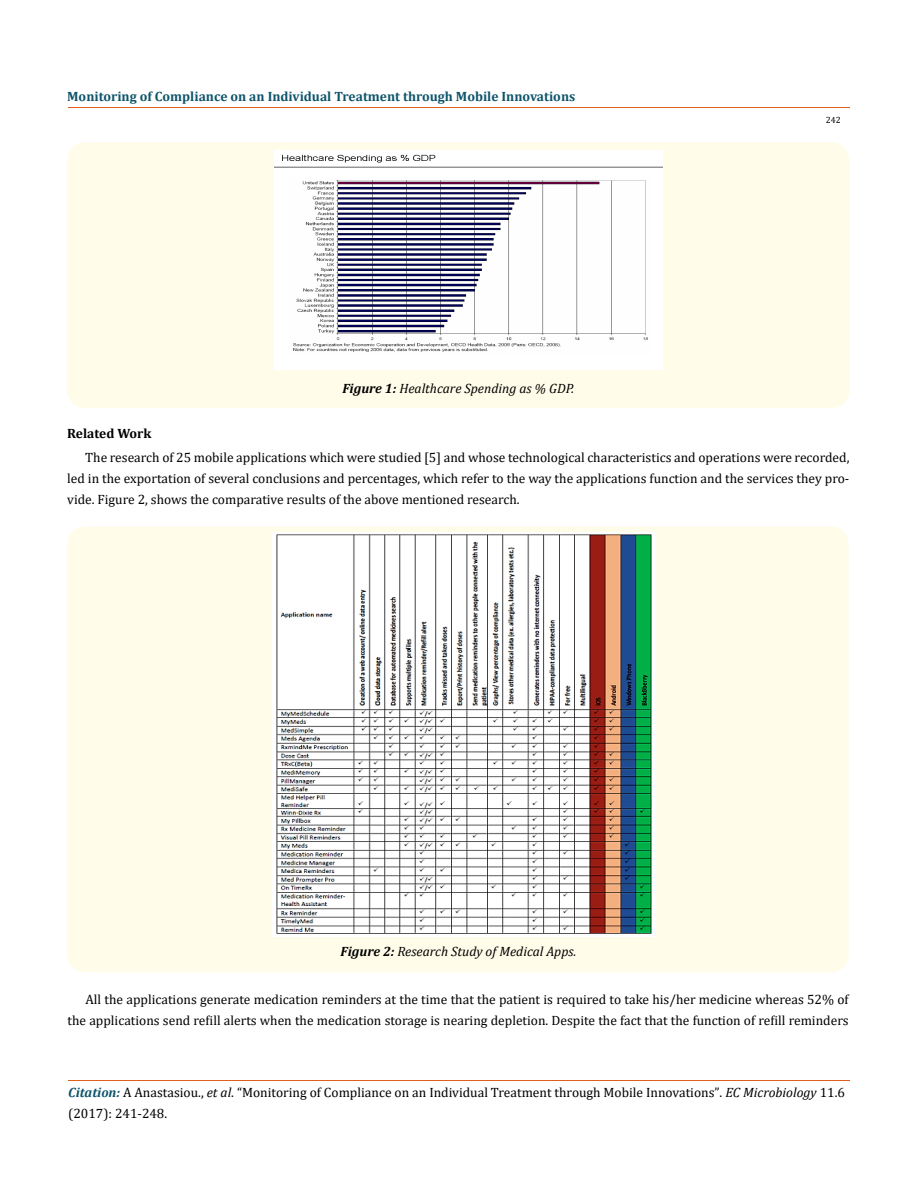
<style>
.page{position:relative;width:917px;height:1190px;background:#fff}
.page>*{position:absolute;margin:0;border:0;box-sizing:border-box;transform-origin:0 0}
.t1{font:13.5px/21px "Cambria";color:#000}
.t2{font:700 13.5px "Cambria";color:#0e546a}
.t3{font:italic 13.5px "Cambria";color:#000}
.t4{font:700 13.5px "Cambria";color:#000}
.t5{font:9px "Cambria";color:#000}
.s1{font-weight:700}
.s2{font-weight:700;font-style:italic;color:#0e546a}
.s3{font-style:italic}
.s4{font-size:13.35px}
</style>
<div class="page">
<hr style="left:68px;top:108px;width:781px;height:1px;background:#e05d1a">
<hr style="left:68px;top:1080px;width:781px;height:1px;background:#e05d1a">
<div style="left:67px;top:142px;width:782px;height:266px;background:#fffde9;border-radius:18px"></div>
<div style="left:67px;top:526px;width:781px;height:446px;background:#fffde9;border-radius:18px"></div>
<img style="left:275px;top:150px;width:387px;height:219px">
<img style="left:273px;top:532px;width:381px;height:404px">
<p class="t2" style="left:67px;top:86px;width:509px">Monitoring of Compliance on an Individual Treatment through Mobile Innovations</p>
<p class="t3" style="left:342px;top:378px;width:233px"><span class="s1">Figure 1:</span> Healthcare Spending as % GDP.</p>
<p class="t5" style="left:825px;top:115px;width:16px">242</p>
<p class="t4" style="left:67px;top:424px;width:86px">Related Work</p>
<p class="t1" style="left:67px;top:447px;width:783px;text-align:justify;text-indent:18px">The research of 25 mobile applications which were studied [5] and whose technological characteristics and operations were recorded, led in the exportation of several conclusions and percentages, which refer to the way the applications function and the services they pro&shy;vide. Figure 2, shows the comparative results of the above mentioned research.</p>
<p class="t3" style="left:340px;top:942px;width:237px"><span class="s1">Figure 2:</span> Research Study of Medical Apps.</p>
<p class="t1" style="left:68px;top:989px;width:782px;text-align:right">All the applications generate medication reminders at the time that the patient is required to take his/her medicine whereas 52% of the applications send refill alerts when the medication storage is nearing depletion. Despite the fact that the function of refill reminders</p>
<p class="t1" style="left:68px;top:1081px;width:778px"><span class="s2">Citation:</span> A Anastasiou., <span class="s3">et al</span>. “Monitoring of Compliance on an Individual Treatment through Mobile Innovations”<span class="s4">.</span> <span class="s3">EC Microbiology</span> <span class="s4">11</span>.6 (2017): 241-248.</p>
</div>
